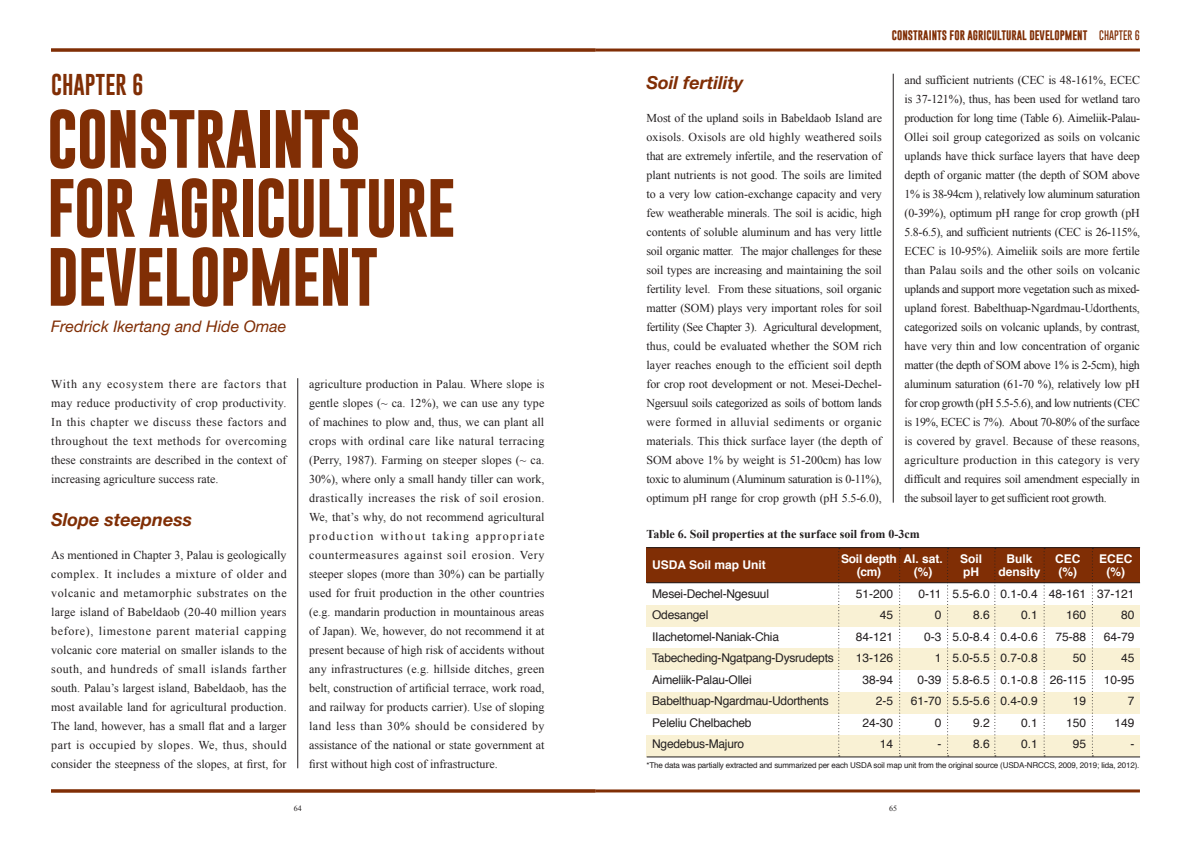
<style>
.page{position:relative;width:1191px;height:842px;background:#fff}
.page>*{position:absolute;margin:0;border:0;box-sizing:border-box;transform-origin:0 0}
.t1{font:700 59px/69px "Gobold";letter-spacing:-.02em;color:#802e05}
.t2{font:22px "Gobold";color:#802e05}
.t3{font:italic 700 18px "Helvetica Neue LT Std";color:#802e05}
.t4{font:italic 16px "Helvetica Neue LT Std";color:#802e05}
.t5{font:12px/19px "Times New Roman";color:#231f20;text-align:justify}
.t6{font:12px/21.5px "Helvetica";letter-spacing:-.02em;color:#231f20;text-align:right}
.t7{font:12px/21.5px "Helvetica";color:#231f20;text-align:right}
.t8{font:700 12px/13px "Helvetica";color:#fff;text-align:center}
.t9{font:700 12px "Times New Roman";color:#231f20}
.t10{font:700 12px/13px "Helvetica";letter-spacing:-.02em;color:#fff;text-align:center}
.t11{font:700 10px "Gobold";color:#802e05}
.t12{font:8px "Helvetica";letter-spacing:-.02em;color:#231f20}
.t13{font:8px "Times New Roman";color:#231f20}
.s1{font-weight:100}
</style>
<div class="page">
<hr style="left:595px;top:789px;width:545px;height:3px;background:#802e05">
<hr style="left:595px;top:49px;width:545px;height:3px;background:#802e05">
<hr style="left:51px;top:49px;width:544px;height:3px;background:#802e05">
<hr style="left:51px;top:789px;width:544px;height:3px;background:#802e05">
<div style="left:646px;top:605px;width:494px;height:22px;background:#f9f1d4"></div>
<div style="left:646px;top:648px;width:494px;height:22px;background:#f9f1d4"></div>
<div style="left:646px;top:692px;width:494px;height:21px;background:#f9f1d4"></div>
<div style="left:646px;top:735px;width:494px;height:22px;background:#f9f1d4"></div>
<hr style="left:646px;top:756px;width:494px;height:1px;background:#231f20">
<div style="left:646px;top:547px;width:494px;height:36px;background:#802e05"></div>
<hr style="left:646px;top:582px;width:494px;height:1px;background:#231f20">
<hr style="left:646px;top:547px;width:494px;height:1px;background:#231f20">
<hr style="left:297px;top:378px;width:1px;height:390px;background:#231f20">
<hr style="left:893px;top:74px;width:1px;height:429px;background:#231f20">
<svg style="left:838px;top:548px;width:1px;height:208px"></svg>
<svg style="left:899px;top:548px;width:1px;height:208px"></svg>
<svg style="left:947px;top:548px;width:1px;height:208px"></svg>
<svg style="left:994px;top:548px;width:2px;height:208px"></svg>
<svg style="left:1043px;top:548px;width:2px;height:208px"></svg>
<svg style="left:1091px;top:548px;width:2px;height:208px"></svg>
<h2 class="t2" style="left:51px;top:71px;width:94px">CHAPTER 6</h2>
<h1 class="t1" style="left:47px;top:105px;width:410px">CONSTRAINTS<br>FOR AGRICULTURE<br>DEVELOPMENT</h1>
<h3 class="t4" style="left:51px;top:317px;width:237px">Fredrick Ikertang and Hide Omae</h3>
<p class="t5" style="left:51px;top:374px;width:237px">With any ecosystem there are factors that may reduce productivity of crop productivity.<br>In this chapter we discuss these factors and throughout the text methods for overcoming these constraints are described in the context of increasing agriculture success rate.</p>
<h3 class="t3" style="left:51px;top:508px;width:143px">Slope steepness</h3>
<p class="t5" style="left:51px;top:545px;width:237px">As mentioned in Chapter 3, Palau is geologically complex. It includes a mixture of older and volcanic and metamorphic substrates on the large island of Babeldaob (20-40 million years before), limestone parent material capping volcanic core material on smaller islands to the south, and hundreds of small islands farther south. Palau’s largest island, Babeldaob, has the most available land for agricultural production.<br>The land, however, has a small flat and a larger part is occupied by slopes. We, thus, should consider the steepness of the slopes, at first, for</p>
<p class="t5" style="left:309px;top:374px;width:237px">agriculture production in Palau. Where slope is gentle slopes (~ ca. 12%), we can use any type of machines to plow and, thus, we can plant all crops with ordinal care like natural terracing (Perry, 1987). Farming on steeper slopes (~ ca.<br>30%), where only a small handy tiller can work, drastically increases the risk of soil erosion.<br>We, that’s why, do not recommend agricultural production without taking appropriate countermeasures against soil erosion. Very steeper slopes (more than 30%) can be partially used for fruit production in the other countries (e.g. mandarin production in mountainous areas of Japan). We, however, do not recommend it at present because of high risk of accidents without any infrastructures (e.g. hillside ditches, green belt, construction of artificial terrace, work road, and railway for products carrier). Use of sloping land less than 30% should be considered by assistance of the national or state government at first without high cost of infrastructure.</p>
<p class="t13" style="left:294px;top:803px;width:9px">64</p>
<p class="t11" style="left:892px;top:29px;width:249px">CONSTRAINTS FOR AGRICULTURAL DEVELOPMENT <span class="s1">CHAPTER 6</span></p>
<p class="t5" style="left:904px;top:70px;width:237px">and sufficient nutrients (CEC is 48-161%, ECEC is 37-121%), thus, has been used for wetland taro production for long time (Table 6). Aimeliik-Palau-Ollei soil group categorized as soils on volcanic uplands have thick surface layers that have deep depth of organic matter (the depth of SOM above 1% is 38-94cm ), relatively low aluminum saturation (0-39%), optimum pH range for crop growth (pH 5.8-6.5), and sufficient nutrients (CEC is 26-115%, ECEC is 10-95%). Aimeliik soils are more fertile than Palau soils and the other soils on volcanic uplands and support more vegetation such as mixed&shy;upland forest. Babelthuap-Ngardmau-Udorthents, categorized soils on volcanic uplands, by contrast, have very thin and low concentration of organic matter (the depth of SOM above 1% is 2-5cm), high aluminum saturation (61-70 %), relatively low pH for crop growth (pH 5.5-5.6), and low nutrients (CEC is 19%, ECEC is 7%). About 70-80% of the surface is covered by gravel. Because of these reasons, agriculture production in this category is very difficult and requires soil amendment especially in the subsoil layer to get sufficient root growth.</p>
<p class="t9" style="left:646px;top:525px;width:275px">Table 6. Soil properties at the surface soil from 0-3cm</p>
<h3 class="t3" style="left:646px;top:71px;width:98px">Soil fertility</h3>
<p class="t5" style="left:646px;top:109px;width:237px">Most of the upland soils in Babeldaob Island are oxisols. Oxisols are old highly weathered soils that are extremely infertile, and the reservation of plant nutrients is not good. The soils are limited to a very low cation-exchange capacity and very few weatherable minerals. The soil is acidic, high contents of soluble aluminum and has very little soil organic matter. The major challenges for these soil types are increasing and maintaining the soil fertility level. From these situations, soil organic matter (SOM) plays very important roles for soil fertility (See Chapter 3). Agricultural development, thus, could be evaluated whether the SOM rich layer reaches enough to the efficient soil depth for crop root development or not. Mesei-Dechel-Ngersuul soils categorized as soils of bottom lands were formed in alluvial sediments or organic materials. This thick surface layer (the depth of SOM above 1% by weight is 51-200cm) has low toxic to aluminum (Aluminum saturation is 0-11%), optimum pH range for crop growth (pH 5.5-6.0),</p>
<p class="t8" style="left:652px;top:559px;width:115px">USDA Soil map Unit</p>
<p class="t10" style="left:841px;top:552px;width:57px">Soil depth (cm)</p>
<p class="t8" style="left:903px;top:552px;width:41px">Al. sat. (%)</p>
<p class="t8" style="left:960px;top:552px;width:24px;text-align:left">Soil pH</p>
<p class="t8" style="left:998px;top:552px;width:44px">Bulk density</p>
<p class="t8" style="left:1055px;top:552px;width:27px;text-align:left">CEC (%)</p>
<p class="t8" style="left:1099px;top:552px;width:35px">ECEC (%)</p>
<p class="t6" style="left:652px;top:583px;width:183px;text-align:left">Mesei-Dechel-Ngesuul<br>Odesangel<br>IIachetomel-Naniak-Chia<br>Tabecheding-Ngatpang-Dysrudepts<br>Aimeliik-Palau-Ollei<br>Babelthuap-Ngardmau-Udorthents<br>Peleliu Chelbacheb<br>Ngedebus-Majuro</p>
<p class="t7" style="left:856px;top:583px;width:39px">51-200<br>45<br>84-121<br>13-126<br>38-94<br>2-5<br>24-30<br>14</p>
<p class="t6" style="left:910px;top:583px;width:32px">0-11<br>0<br>0-3<br>1<br>0-39<br>61-70<br>0<br>-</p>
<p class="t6" style="left:952px;top:583px;width:39px">5.5-6.0<br>8.6<br>5.0-8.4<br>5.0-5.5<br>5.8-6.5<br>5.5-5.6<br>9.2<br>8.6</p>
<p class="t6" style="left:1000px;top:583px;width:39px">0.1-0.4<br>0.1<br>0.4-0.6<br>0.7-0.8<br>0.1-0.8<br>0.4-0.9<br>0.1<br>0.1</p>
<p class="t7" style="left:1048px;top:583px;width:39px">48-161<br>160<br>75-88<br>50<br>26-115<br>19<br>150<br>95</p>
<p class="t7" style="left:1097px;top:583px;width:39px">37-121<br>80<br>64-79<br>45<br>10-95<br>7<br>149<br>-</p>
<p class="t12" style="left:646px;top:759px;width:494px">*The data was partially extracted and summarized per each USDA soil map unit from the original source (USDA-NRCCS, 2009, 2019; Iida, 2012).</p>
<p class="t13" style="left:889px;top:803px;width:9px">65</p>
</div>
